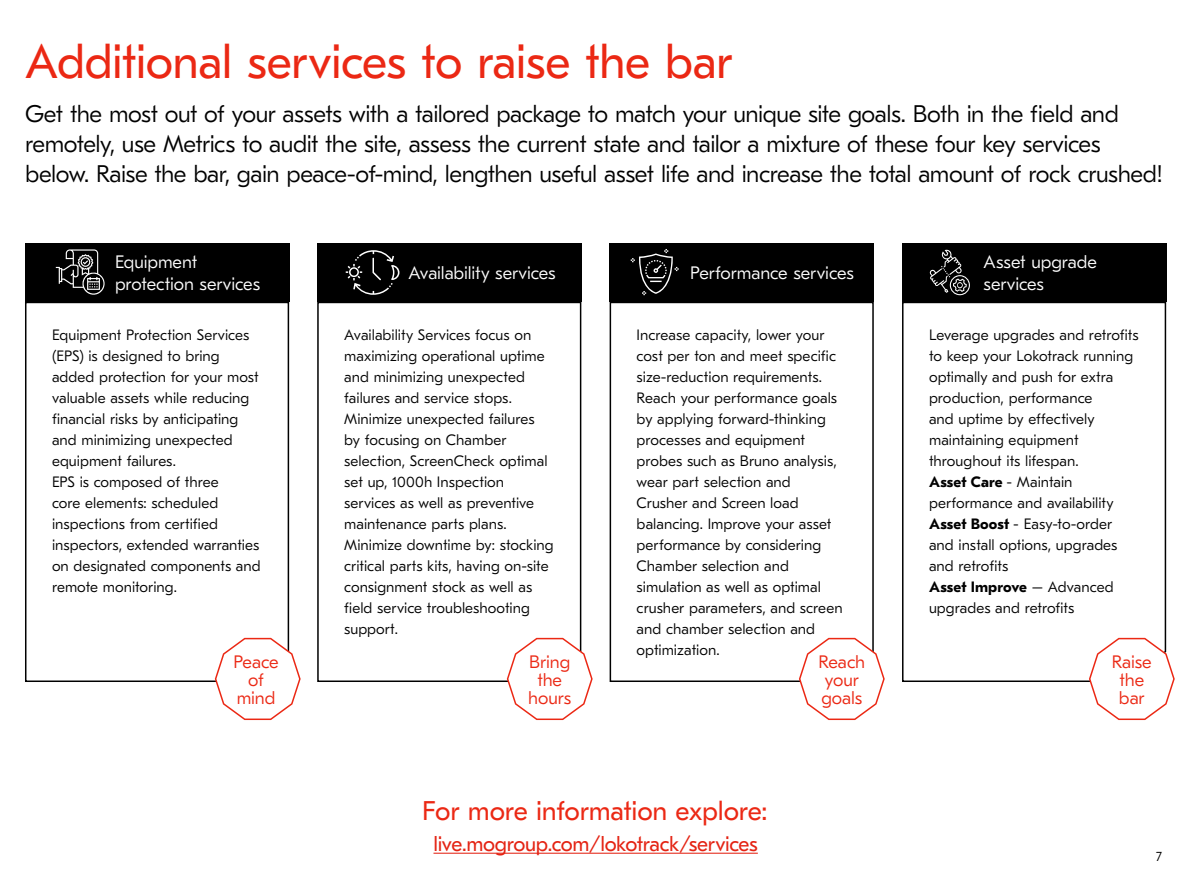
<style>
.page{position:relative;width:1191px;height:893px;background:#fff}
.page>*{position:absolute;margin:0;border:0;box-sizing:border-box;transform-origin:0 0}
.t1{font:48px "GT Eesti Pro Text";letter-spacing:-.015em;color:#eb2814}
.t2{font:27px "GT Eesti Pro Text";letter-spacing:-.01em;color:#eb2814}
.t3{font:300 24px/30px "GT Eesti Pro Text";letter-spacing:-.025em;color:#000}
.t4{font:21px "GT Eesti Pro Text";letter-spacing:-.02em;color:#e42313}
.t5{font:300 18px/21.6px "GT Eesti Pro Text";letter-spacing:-.005em;color:#fff}
.t6{font:300 18px/18px "GT Eesti Pro Text";letter-spacing:-.005em;color:#eb2814;text-align:center}
.t7{font:300 15px/21px "GT Eesti Pro Text";color:#000}
.t8{font:300 13.5px "GT Eesti Pro Text";color:#000}
.s1{font-weight:700}
</style>
<div class="page">
<svg style="left:25px;top:301px;width:265px;height:381px"></svg>
<svg style="left:317px;top:301px;width:265px;height:381px"></svg>
<svg style="left:609px;top:301px;width:265px;height:381px"></svg>
<svg style="left:902px;top:302px;width:264px;height:380px"></svg>
<div style="left:25px;top:243px;width:264px;height:59px;background:#000"></div>
<div style="left:317px;top:243px;width:264px;height:59px;background:#000"></div>
<div style="left:609px;top:243px;width:264px;height:59px;background:#000"></div>
<div style="left:902px;top:243px;width:264px;height:59px;background:#000"></div>
<hr style="left:433px;top:853px;width:325px;height:1px;background:#e42313">
<svg style="left:506px;top:636px;width:87px;height:85px"></svg>
<div style="left:517px;top:654px;width:65px;height:50px;background:#fff"></div>
<svg style="left:214px;top:636px;width:87px;height:85px"></svg>
<svg style="left:798px;top:636px;width:87px;height:85px"></svg>
<div style="left:811px;top:654px;width:61px;height:50px;background:#fff"></div>
<svg style="left:1088px;top:636px;width:87px;height:85px"></svg>
<svg style="left:346px;top:250px;width:53px;height:45px"></svg>
<svg style="left:929px;top:249px;width:41px;height:46px"></svg>
<svg style="left:56px;top:249px;width:49px;height:46px"></svg>
<svg style="left:630px;top:249px;width:48px;height:46px"></svg>
<h1 class="t1" style="left:25px;top:35px;width:709px">Additional services to raise the bar</h1>
<p class="t3" style="left:25px;top:99px;width:1139px">Get the most out of your assets with a tailored package to match your unique site goals. Both in the field and remotely, use Metrics to audit the site, assess the current state and tailor a mixture of these four key services below. Raise the bar, gain peace-of-mind, lengthen useful asset life and increase the total amount of rock crushed!</p>
<p class="t5" style="left:115px;top:251px;width:147px">Equipment protection services</p>
<p class="t5" style="left:408px;top:263px;width:149px">Availability services</p>
<p class="t5" style="left:690px;top:263px;width:165px">Performance services</p>
<p class="t5" style="left:983px;top:252px;width:115px">Asset upgrade services</p>
<p class="t7" style="left:52px;top:325px;width:210px">Equipment Protection Services (EPS) is designed to bring added protection for your most valuable assets while reducing financial risks by anticipating and minimizing unexpected equipment failures.<br>EPS is composed of three<br>core elements: scheduled inspections from certified inspectors, extended warranties on designated components and remote monitoring.</p>
<p class="t7" style="left:344px;top:325px;width:211px">Availability Services focus on maximizing operational uptime and minimizing unexpected failures and service stops.<br>Minimize unexpected failures by focusing on Chamber selection, ScreenCheck optimal set up, 1000h Inspection services as well as preventive maintenance parts plans.<br>Minimize downtime by: stocking critical parts kits, having on-site consignment stock as well as field service troubleshooting support.</p>
<p class="t7" style="left:636px;top:325px;width:207px">Increase capacity, lower your cost per ton and meet specific size-reduction requirements.<br>Reach your performance goals by applying forward-thinking processes and equipment probes such as Bruno analysis, wear part selection and<br>Crusher and Screen load balancing. Improve your asset performance by considering<br>Chamber selection and simulation as well as optimal crusher parameters, and screen and chamber selection and optimization.</p>
<p class="t7" style="left:929px;top:325px;width:211px">Leverage upgrades and retrofits to keep your Lokotrack running optimally and push for extra production, performance<br>and uptime by effectively maintaining equipment throughout its lifespan.<br><span class="s1">Asset Care</span> - Maintain performance and availability<br><span class="s1">Asset Boost</span> - Easy-to-order and install options, upgrades and retrofits<br><span class="s1">Asset Improve</span> – Advanced upgrades and retrofits</p>
<p class="t6" style="left:233px;top:653px;width:47px">Peace of mind</p>
<p class="t6" style="left:818px;top:653px;width:48px;text-align:left">Reach your goals</p>
<p class="t6" style="left:1111px;top:653px;width:41px">Raise the bar</p>
<p class="t6" style="left:528px;top:653px;width:44px">Bring the hours</p>
<h2 class="t2" style="left:422px;top:795px;width:347px">For more information explore:</h2>
<h3 class="t4" style="left:433px;top:832px;width:326px">live.mogroup.com/lokotrack/services</h3>
<p class="t8" style="left:1156px;top:849px;width:7px">7</p>
</div>
